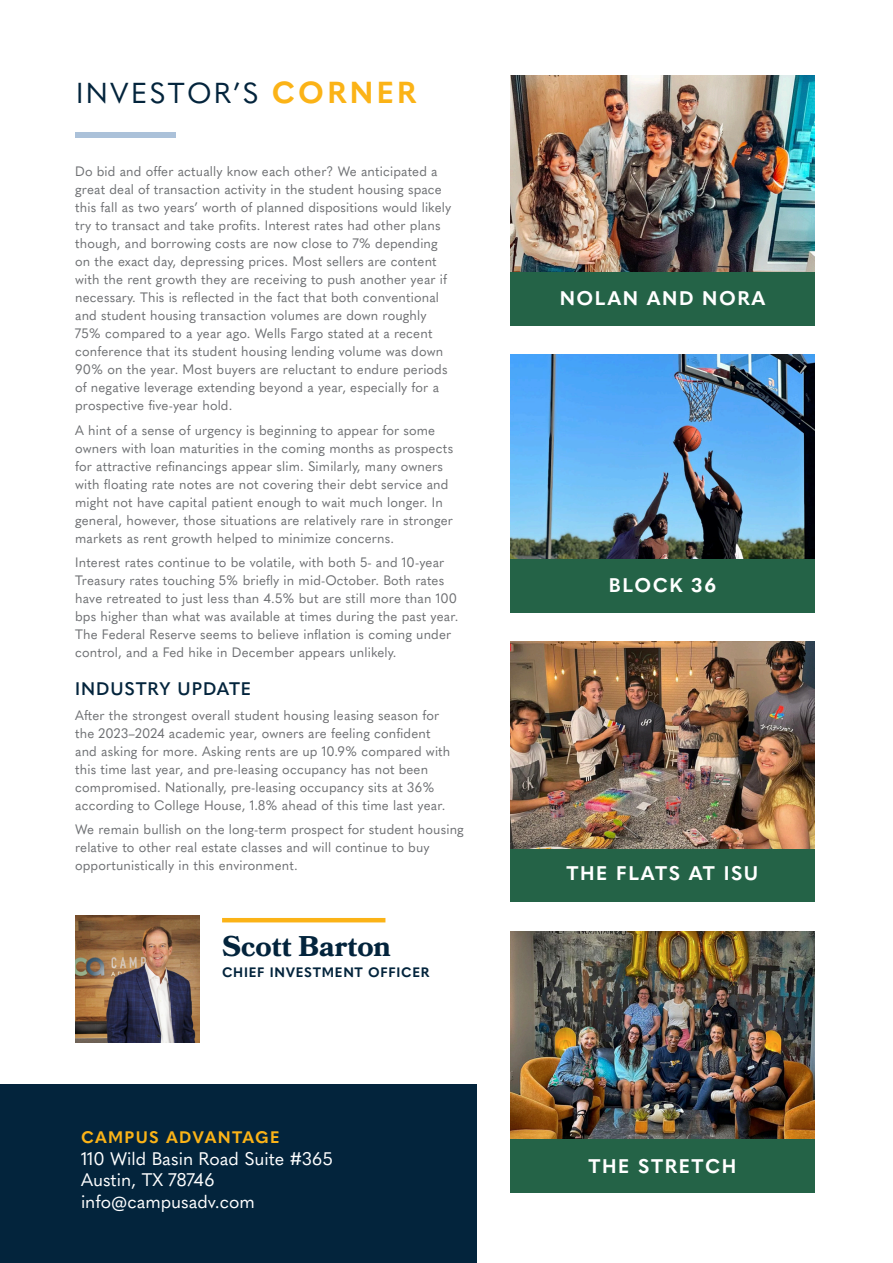
<style>
.page{position:relative;width:893px;height:1263px;background:#fff}
.page>*{position:absolute;margin:0;border:0;box-sizing:border-box;transform-origin:0 0}
.t1{font:28.5px "Quasimoda";letter-spacing:.08em;color:#03243c}
.Mike_Peter{font:700 28.5px "Bookmania";color:#03243c}
.t2{font:700 19.5px "Quasimoda";letter-spacing:.08em;color:#fff}
.t3{font:18px "Quasimoda";color:#fff}
.Body{font:600 18px "Quasimoda";letter-spacing:.05em;color:#03243c}
.t4{font:700 16.5px "Quasimoda";letter-spacing:.08em;color:#fbb317}
.Body-2{font:13.5px/18px "Quasimoda";letter-spacing:.01em;color:#6d6f72}
.t5{font:700 13.5px "Quasimoda";letter-spacing:.05em;color:#03243c}
.s1{font-weight:700;font-size:30px;color:#fbb317}
</style>
<div class="page">
<div style="left:0;top:1085px;width:476px;height:178px;background:#03243c"></div>
<div style="left:510px;top:848px;width:305px;height:54px;background:#246347"></div>
<img style="left:510px;top:641px;width:305px;height:207px">
<div style="left:510px;top:559px;width:305px;height:54px;background:#246347"></div>
<img style="left:510px;top:355px;width:305px;height:204px">
<div style="left:510px;top:271px;width:305px;height:54px;background:#246347"></div>
<img style="left:510px;top:76px;width:305px;height:195px">
<div style="left:510px;top:1138px;width:305px;height:54px;background:#246347"></div>
<img style="left:510px;top:932px;width:305px;height:206px">
<div style="left:76px;top:132px;width:100px;height:5px;background:#abc1d9"></div>
<img style="left:76px;top:915px;width:124px;height:128px">
<hr style="left:222px;top:918px;width:163px;height:4px;background:#fbb317">
<p class="t1" style="left:76px;top:72px;width:342px">INVESTOR’S <span class="s1">CORNER</span></p>
<p class="Body-2" style="left:75px;top:161px;width:377px">Do bid and offer actually know each other? We anticipated a great deal of transaction activity in the student housing space this fall as two years’ worth of planned dispositions would likely try to transact and take profits. Interest rates had other plans though, and borrowing costs are now close to 7% depending on the exact day, depressing prices. Most sellers are content with the rent growth they are receiving to push another year if necessary. This is reflected in the fact that both conventional and student housing transaction volumes are down roughly 75% compared to a year ago. Wells Fargo stated at a recent conference that its student housing lending volume was down 90% on the year. Most buyers are reluctant to endure periods of negative leverage extending beyond a year, especially for a prospective five-year hold.</p>
<p class="Body-2" style="left:75px;top:420px;width:379px">A hint of a sense of urgency is beginning to appear for some owners with loan maturities in the coming months as prospects for attractive refinancings appear slim. Similarly, many owners with floating rate notes are not covering their debt service and might not have capital patient enough to wait much longer. In general, however, those situations are relatively rare in stronger markets as rent growth helped to minimize concerns.</p>
<p class="Body-2" style="left:75px;top:553px;width:385px">Interest rates continue to be volatile, with both 5- and 10-year Treasury rates touching 5% briefly in mid-October. Both rates have retreated to just less than 4.5% but are still more than 100 bps higher than what was available at times during the past year.<br>The Federal Reserve seems to believe inflation is coming under control, and a Fed hike in December appears unlikely.</p>
<p class="Body" style="left:75px;top:675px;width:178px">INDUSTRY UPDATE</p>
<p class="Body-2" style="left:75px;top:705px;width:377px">After the strongest overall student housing leasing season for the 2023–2024 academic year, owners are feeling confident and asking for more. Asking rents are up 10.9% compared with this time last year, and pre-leasing occupancy has not been compromised. Nationally, pre-leasing occupancy sits at 36% according to College House, 1.8% ahead of this time last year.</p>
<p class="Body-2" style="left:75px;top:820px;width:390px">We remain bullish on the long-term prospect for student housing relative to other real estate classes and will continue to buy opportunistically in this environment.</p>
<p class="Mike_Peter" style="left:222px;top:930px;width:170px">Scott Barton</p>
<p class="t5" style="left:222px;top:962px;width:209px">CHIEF INVESTMENT OFFICER</p>
<p class="t4" style="left:81px;top:1124px;width:200px">CAMPUS ADVANTAGE</p>
<p class="t3" style="left:81px;top:1144px;width:253px">110 Wild Basin Road Suite #365</p>
<p class="t3" style="left:81px;top:1166px;width:135px">Austin, TX 78746</p>
<p class="t3" style="left:81px;top:1188px;width:175px">info@campusadv.com</p>
<p class="t2" style="left:560px;top:283px;width:207px">NOLAN AND NORA</p>
<p class="t2" style="left:609px;top:570px;width:109px">BLOCK 36</p>
<p class="t2" style="left:567px;top:858px;width:193px">THE FLATS AT ISU</p>
<p class="t2" style="left:588px;top:1150px;width:150px">THE STRETCH</p>
</div>
